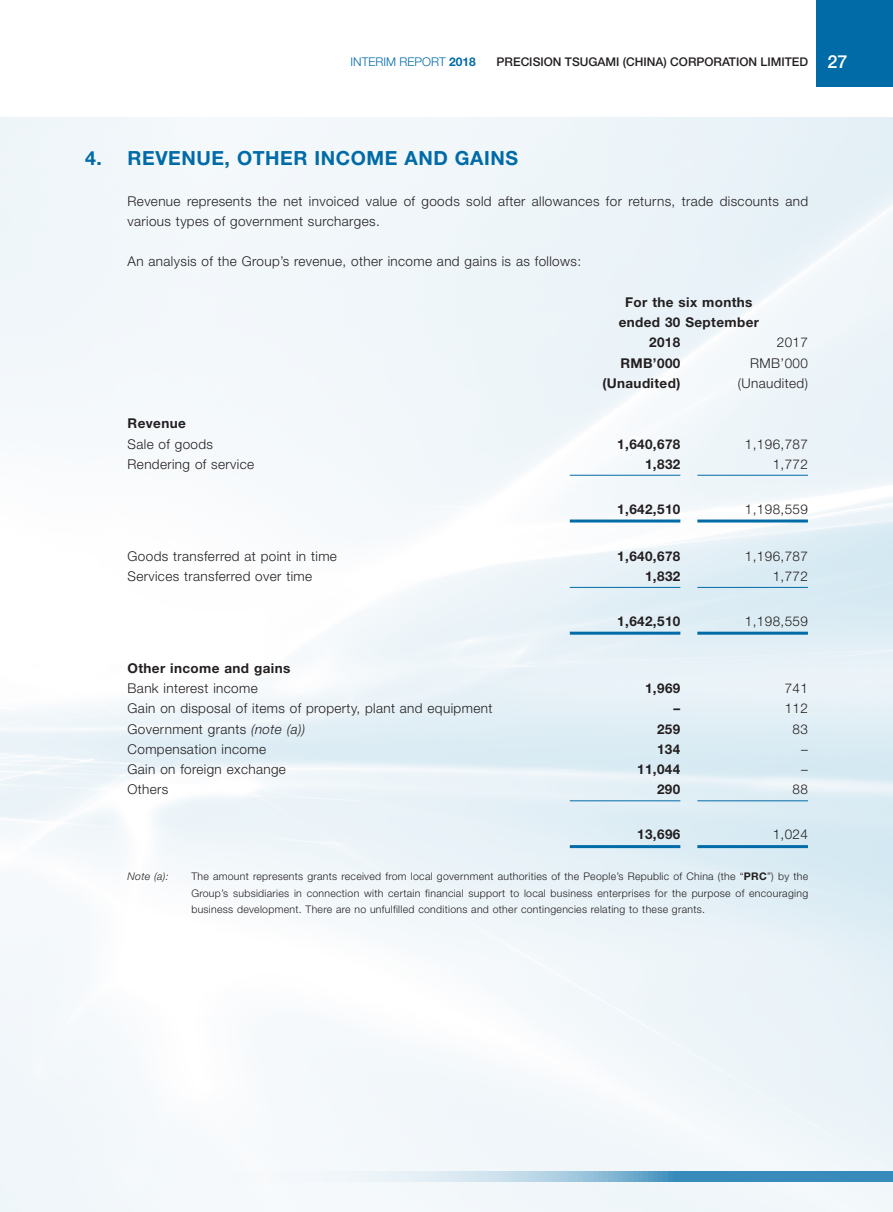
<style>
.page{position:relative;width:893px;height:1212px;background:#fff}
.page>*{position:absolute;margin:0;border:0;box-sizing:border-box;transform-origin:0 0}
.t1{font:700 19.5px "Helvetica Neue LT Std";letter-spacing:.03em;color:#006ba7}
.t2{font:300 13.5px/20.2px "Helvetica Neue LT Std";letter-spacing:.03em;color:#231f20}
.t3{font:700 13.5px "Helvetica Neue LT Std";letter-spacing:.03em;color:#231f20}
.t4{font:500 12px "Helvetica Neue LT Std";color:#231f20}
.t5{font:300 12px "Helvetica Neue LT Std";color:#006ba7}
.t6{font:700 12px "Helvetica Neue LT Std";color:#006ba7}
.t7{font:300 10.5px/16.5px "Helvetica Neue LT Std";letter-spacing:.03em;color:#231f20;text-align:justify}
.t8{font:italic 300 10.5px "Helvetica Neue LT Std";color:#231f20}
.s1{font-weight:300}
.s2{font-size:18px;color:#fff}
.s3{font-style:italic}
.s4{font-weight:700}
</style>
<div class="page">
<div style="left:816px;top:0;width:77px;height:87px;background:#006ba7"></div>
<svg style="left:0;top:1171px;width:893px;height:11px"></svg>
<hr style="left:570px;top:475px;width:110px;height:1px;background:#006ba7">
<hr style="left:697px;top:475px;width:111px;height:1px;background:#006ba7">
<hr style="left:570px;top:519px;width:110px;height:3px;background:#006ba7">
<hr style="left:697px;top:519px;width:111px;height:3px;background:#006ba7">
<hr style="left:570px;top:587px;width:110px;height:1px;background:#006ba7">
<hr style="left:697px;top:587px;width:111px;height:1px;background:#006ba7">
<hr style="left:570px;top:632px;width:110px;height:3px;background:#006ba7">
<hr style="left:697px;top:632px;width:111px;height:3px;background:#006ba7">
<hr style="left:570px;top:800px;width:110px;height:1px;background:#006ba7">
<hr style="left:697px;top:800px;width:111px;height:1px;background:#006ba7">
<hr style="left:570px;top:845px;width:110px;height:3px;background:#006ba7">
<hr style="left:697px;top:845px;width:111px;height:3px;background:#006ba7">
<p class="t5" style="left:351px;top:55px;width:11px">Inte</p>
<p class="t5" style="left:375px;top:55px;width:33px">rim Rep</p>
<p class="t6" style="left:422px;top:54px;width:55px"><span class="s1">ort</span> 2018</p>
<p class="t4" style="left:497px;top:55px;width:352px">PRECISION TSUGAMI (CHINA) CORPORATION LIMITED <span class="s2">27</span></p>
<h1 class="t1" style="left:85px;top:146px;width:435px">4. REVENUE, OTHER INCOME AND GAINS</h1>
<p class="t2" style="left:128px;top:190px;width:682px">Revenue represents the net invoiced value of goods sold after allowances for returns, trade discounts and various types of government surcharges.</p>
<p class="t2" style="left:128px;top:251px;width:455px">An analysis of the Group’s revenue, other income and gains is as follows:</p>
<p class="t3" style="left:625px;top:294px;width:129px">For the six months</p>
<p class="t3" style="left:619px;top:314px;width:142px">ended 30 September</p>
<p class="t3" style="left:649px;top:334px;width:33px">2018</p>
<p class="t2" style="left:777px;top:332px;width:33px">2017</p>
<p class="t3" style="left:620px;top:354px;width:62px">RMB’000</p>
<p class="t2" style="left:750px;top:352px;width:59px">RMB’000</p>
<p class="t3" style="left:602px;top:375px;width:80px">(Unaudited)</p>
<p class="t2" style="left:738px;top:373px;width:72px">(Unaudited)</p>
<p class="t3" style="left:128px;top:415px;width:60px">Revenue</p>
<p class="t2" style="left:128px;top:433px;width:87px">Sale of goods</p>
<p class="t3" style="left:617px;top:435px;width:65px">1,640,678</p>
<p class="t2" style="left:745px;top:433px;width:65px">1,196,787</p>
<p class="t2" style="left:128px;top:454px;width:128px">Rendering of service</p>
<p class="t3" style="left:645px;top:456px;width:37px">1,832</p>
<p class="t2" style="left:773px;top:454px;width:37px">1,772</p>
<p class="t3" style="left:617px;top:501px;width:65px">1,642,510</p>
<p class="t2" style="left:745px;top:499px;width:65px">1,198,559</p>
<p class="t2" style="left:128px;top:545px;width:211px">Goods transferred at point in time</p>
<p class="t3" style="left:617px;top:547px;width:65px">1,640,678</p>
<p class="t2" style="left:745px;top:545px;width:65px">1,196,787</p>
<p class="t2" style="left:128px;top:566px;width:186px">Services transferred over time</p>
<p class="t3" style="left:645px;top:568px;width:37px">1,832</p>
<p class="t2" style="left:773px;top:566px;width:37px">1,772</p>
<p class="t3" style="left:617px;top:613px;width:65px">1,642,510</p>
<p class="t2" style="left:745px;top:611px;width:65px">1,198,559</p>
<p class="t3" style="left:128px;top:660px;width:164px">Other income and gains</p>
<p class="t2" style="left:128px;top:678px;width:132px">Bank interest income</p>
<p class="t3" style="left:645px;top:680px;width:37px">1,969</p>
<p class="t2" style="left:785px;top:678px;width:25px">741</p>
<p class="t2" style="left:128px;top:698px;width:366px">Gain on disposal of items of property, plant and equipment</p>
<p class="t3" style="left:674px;top:700px;width:8px">–</p>
<p class="t2" style="left:785px;top:698px;width:25px">112</p>
<p class="t2" style="left:128px;top:718px;width:179px">Government grants <span class="s3">(note (a))</span></p>
<p class="t3" style="left:657px;top:720px;width:25px">259</p>
<p class="t2" style="left:792px;top:718px;width:17px">83</p>
<p class="t2" style="left:128px;top:739px;width:140px">Compensation income</p>
<p class="t3" style="left:657px;top:741px;width:25px">134</p>
<p class="t2" style="left:801px;top:739px;width:8px">–</p>
<p class="t2" style="left:128px;top:759px;width:160px">Gain on foreign exchange</p>
<p class="t3" style="left:637px;top:761px;width:45px">11,044</p>
<p class="t2" style="left:801px;top:759px;width:8px">–</p>
<p class="t2" style="left:128px;top:779px;width:42px">Others</p>
<p class="t3" style="left:657px;top:781px;width:25px">290</p>
<p class="t2" style="left:792px;top:779px;width:17px">88</p>
<p class="t3" style="left:637px;top:826px;width:45px">13,696</p>
<p class="t2" style="left:773px;top:824px;width:37px">1,024</p>
<p class="t8" style="left:128px;top:870px;width:43px">Note (a):</p>
<p class="t7" style="left:191px;top:868px;width:618px">The amount represents grants received from local government authorities of the People’s Republic of China (the “<span class="s4">PRC</span>”) by the Group’s subsidiaries in connection with certain financial support to local business enterprises for the purpose of encouraging business development. There are no unfulfilled conditions and other contingencies relating to these grants.</p>
</div>
